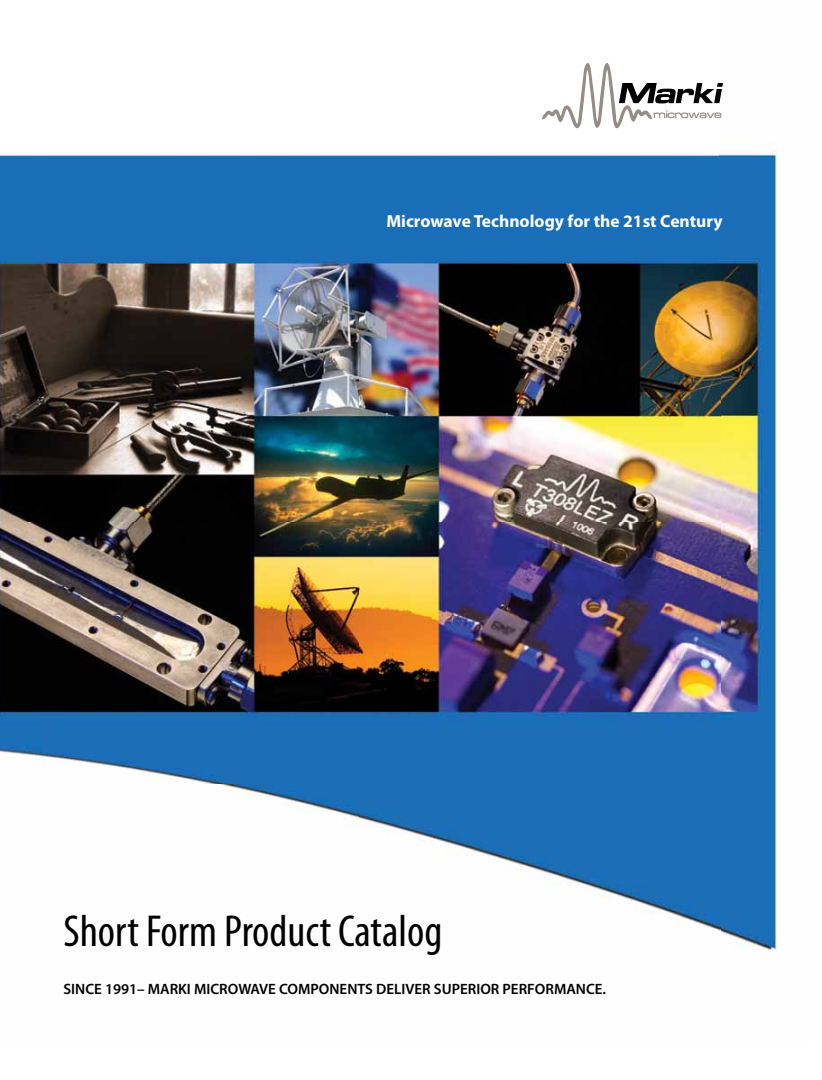
<style>
.page{position:relative;width:822px;height:1080px;background:#fff}
.page>*{position:absolute;margin:0;border:0;box-sizing:border-box;transform-origin:0 0}
.t1{font:condensed 45px "Myriad Pro";color:#000}
.t2{font:700 17.5px "Myriad Pro";color:#fff}
.t3{font:600 15px "Myriad Pro";color:#000}
.t4{font:expanded 10.12px "Eurostile SHOP";letter-spacing:.035em;color:#948b87}
</style>
<div class="page">
<hr style="left:0;top:1079px;width:821px;height:1px;background:#036cb6">
<img style="left:0;top:83px;width:778px;height:867px">
<svg style="left:541px;top:63px;width:181px;height:72px"></svg>
<p class="t4" style="left:653px;top:108px;width:69px">microwave</p>
<p class="t2" style="left:386px;top:210px;width:337px">Microwave Technology for the 21st Century</p>
<h1 class="t1" style="left:63px;top:904px;width:380px">Short Form Product Catalog</h1>
<p class="t3" style="left:63px;top:979px;width:544px">SINCE 1991– MARKI MICROWAVE COMPONENTS DELIVER SUPERIOR PERFORMANCE.</p>
</div>
